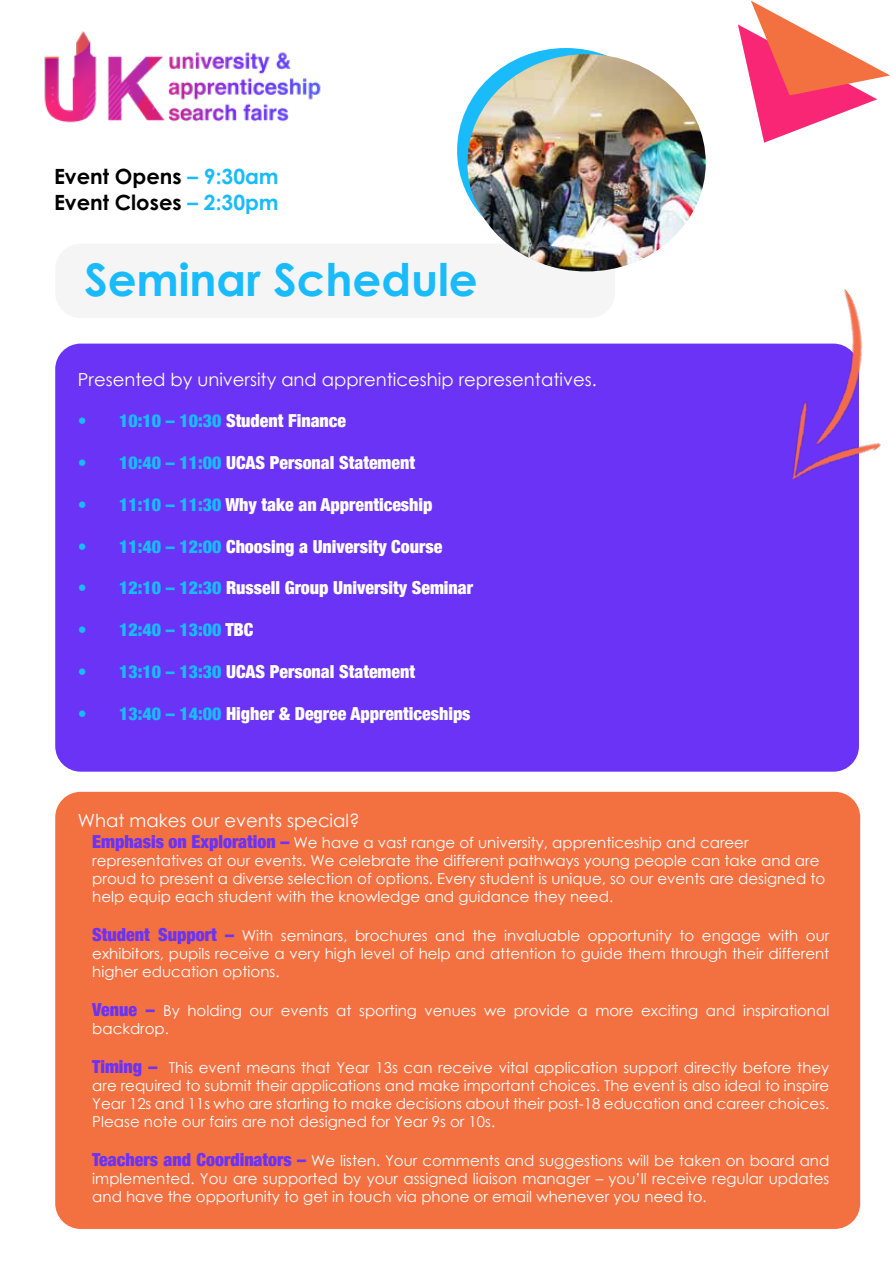
<style>
.page{position:relative;width:893px;height:1263px;background:#fff}
.page>*{position:absolute;margin:0;border:0;box-sizing:border-box;transform-origin:0 0}
.t1{font:700 45px "Century Gothic Pro";color:#19bbfb}
.t2{font:700 21px/26px "Century Gothic Pro";color:#000}
.t3{font:18px "Century Gothic";color:#fff}
.t4{font:900 condensed 17.85px "Helvetica Neue";color:#fff}
.t5{font:900 condensed 17.85px "Helvetica Neue";color:#19bbfb}
.t6{font:15px/18px "Century Gothic";color:#fff;text-align:justify}
.s1{color:#19bbfb}
.s2{color:#fff}
.s3{font-family:"Helvetica Neue";font-weight:900;font-stretch:condensed;font-size:17.85px;color:#6a33f5}
</style>
<div class="page">
<svg style="left:738px;top:1px;width:152px;height:142px"></svg>
<img style="left:44px;top:31px;width:277px;height:92px">
<div style="left:55px;top:792px;width:805px;height:437px;background:#f37041;border-radius:26px"></div>
<div style="left:55px;top:244px;width:560px;height:74px;background:#f5f5f5;border-radius:26px"></div>
<div style="left:55px;top:344px;width:804px;height:428px;background:#6a33f5;border-radius:26px"></div>
<img style="left:720px;top:289px;width:161px;height:191px">
<img style="left:467px;top:54px;width:239px;height:217px">
<h2 class="t2" style="left:54px;top:163px;width:226px">Event Opens <span class="s1">– 9:30am<br></span>Event Closes <span class="s1">– 2:30pm</span></h2>
<h1 class="t1" style="left:84px;top:252px;width:395px">Seminar Schedule</h1>
<p class="t3" style="left:78px;top:366px;width:520px">Presented by university and apprenticeship representatives.</p>
<p class="t4" style="left:78px;top:406px;width:270px"><span class="s1">• 10:10 – 10:30</span> Student Finance</p>
<p class="t4" style="left:78px;top:448px;width:339px"><span class="s1">• 10:40 – 11:00</span> UCAS Personal Statement</p>
<p class="t4" style="left:78px;top:490px;width:356px"><span class="s1">• 11:10 – 11:30</span> Why take an Apprenticeship</p>
<p class="t4" style="left:78px;top:532px;width:366px"><span class="s1">• 11:40 – 12:00</span> Choosing a University Course</p>
<p class="t4" style="left:78px;top:573px;width:397px"><span class="s1">• 12:10 – 12:30</span> Russell Group University Seminar</p>
<p class="t5" style="left:78px;top:615px;width:177px">• 12:40 – 13:00 <span class="s2">TBC</span></p>
<p class="t4" style="left:78px;top:657px;width:339px"><span class="s1">• 13:10 – 13:30</span> UCAS Personal Statement</p>
<p class="t4" style="left:78px;top:699px;width:394px"><span class="s1">• 13:40 – 14:00</span> Higher &amp; Degree Apprenticeships</p>
<p class="t3" style="left:78px;top:808px;width:283px">What makes our events special?</p>
<p class="t6" style="left:92px;top:833px;width:734px;text-align:left"><span class="s3">Emphasis on Exploration –</span> We have a vast range of university, apprenticeship and career representatives at our events. We celebrate the different pathways young people can take and are proud to present a diverse selection of options. Every student is unique, so our events are designed to help equip each student with the knowledge and guidance they need.</p>
<p class="t6" style="left:92px;top:926px;width:738px"><span class="s3">Student Support –</span> With seminars, brochures and the invaluable opportunity to engage with our exhibitors, pupils receive a very high level of help and attention to guide them through their different higher education options.</p>
<p class="t6" style="left:92px;top:1001px;width:738px"><span class="s3">Venue –</span> By holding our events at sporting venues we provide a more exciting and inspirational backdrop.</p>
<p class="t6" style="left:92px;top:1058px;width:738px"><span class="s3">Timing –</span> This event means that Year 13s can receive vital application support directly before they are required to submit their applications and make important choices. The event is also ideal to inspire Year 12s and 11s who are starting to make decisions about their post-18 education and career choices.<br>Please note our fairs are not designed for Year 9s or 10s.</p>
<p class="t6" style="left:92px;top:1151px;width:738px"><span class="s3">Teachers and Coordinators –</span> We listen. Your comments and suggestions will be taken on board and implemented. You are supported by your assigned liaison manager – you’ll receive regular updates and have the opportunity to get in touch via phone or email whenever you need to.</p>
</div>
